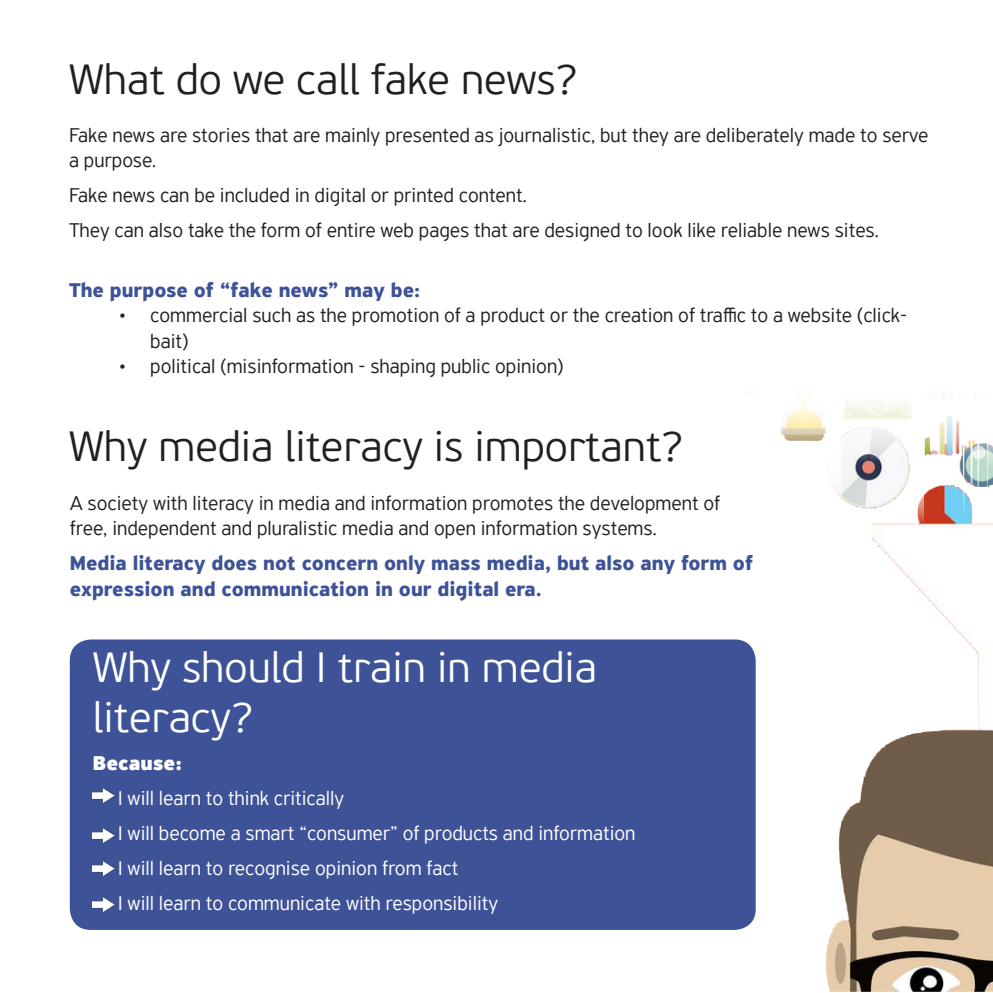
<style>
.page{position:relative;width:993px;height:993px;background:#fff}
.page>*{position:absolute;margin:0;border:0;box-sizing:border-box;transform-origin:0 0}
.t1{font:300 42px "PF Beau Sans Pro";color:#231f20}
.t2{font:300 42px "PF Beau Sans Pro";color:#fff}
.t3{font:300 21px/25.2px "PF Highway Sans Pro";color:#231f20}
.t4{font:300 21px "PF Highway Sans Pro";color:#fff}
.t5{font:700 21px/25.2px "PF Highway Sans Pro";color:#3e5297}
.t6{font:900 21px "PF Highway Sans Pro";color:#fff}
</style>
<div class="page">
<div style="left:70px;top:639px;width:685px;height:290px;background:#3e5297;border-radius:21px"></div>
<img style="left:535px;top:399px;width:457px;height:591px">
<img style="left:93px;top:788px;width:22px;height:16px">
<img style="left:93px;top:828px;width:22px;height:16px">
<img style="left:93px;top:861px;width:22px;height:16px">
<img style="left:93px;top:897px;width:22px;height:16px">
<p class="t1" style="left:69px;top:55px;width:509px">What do we call fake news?</p>
<p class="t3" style="left:69px;top:122px;width:860px">Fake news are stories that are mainly presented as journalistic, but they are deliberately made to serve a purpose.</p>
<p class="t3" style="left:69px;top:182px;width:459px">Fake news can be included in digital or printed content.</p>
<p class="t3" style="left:69px;top:217px;width:811px">They can also take the form of entire web pages that are designed to look like reliable news sites.</p>
<p class="t5" style="left:69px;top:278px;width:352px">The purpose of “fake news” may be:</p>
<p class="t3" style="left:150px;top:303px;width:758px;text-indent:-32px">• commercial such as the promotion of a product or the creation of traffic to a website (click&shy;bait)</p>
<p class="t3" style="left:119px;top:353px;width:446px">• political (misinformation - shaping public opinion)</p>
<p class="t1" style="left:69px;top:422px;width:615px">Why media literacy is important?</p>
<p class="t3" style="left:70px;top:490px;width:651px">A society with literacy in media and information promotes the development of free, independent and pluralistic media and open information systems.</p>
<p class="t5" style="left:70px;top:551px;width:684px">Media literacy does not concern only mass media, but also any form of expression and communication in our digital era.</p>
<p class="t2" style="left:93px;top:643px;width:505px">Why should I train in media</p>
<p class="t2" style="left:93px;top:693px;width:161px">literacy?</p>
<p class="t6" style="left:93px;top:750px;width:91px">Because:</p>
<p class="t4" style="left:118px;top:785px;width:228px">I will learn to think critically</p>
<p class="t4" style="left:118px;top:820px;width:519px">I will become a smart “consumer” of products and information</p>
<p class="t4" style="left:118px;top:855px;width:342px">I will learn to recognise opinion from fact</p>
<p class="t4" style="left:118px;top:890px;width:382px">I will learn to communicate with responsibility</p>
</div>
